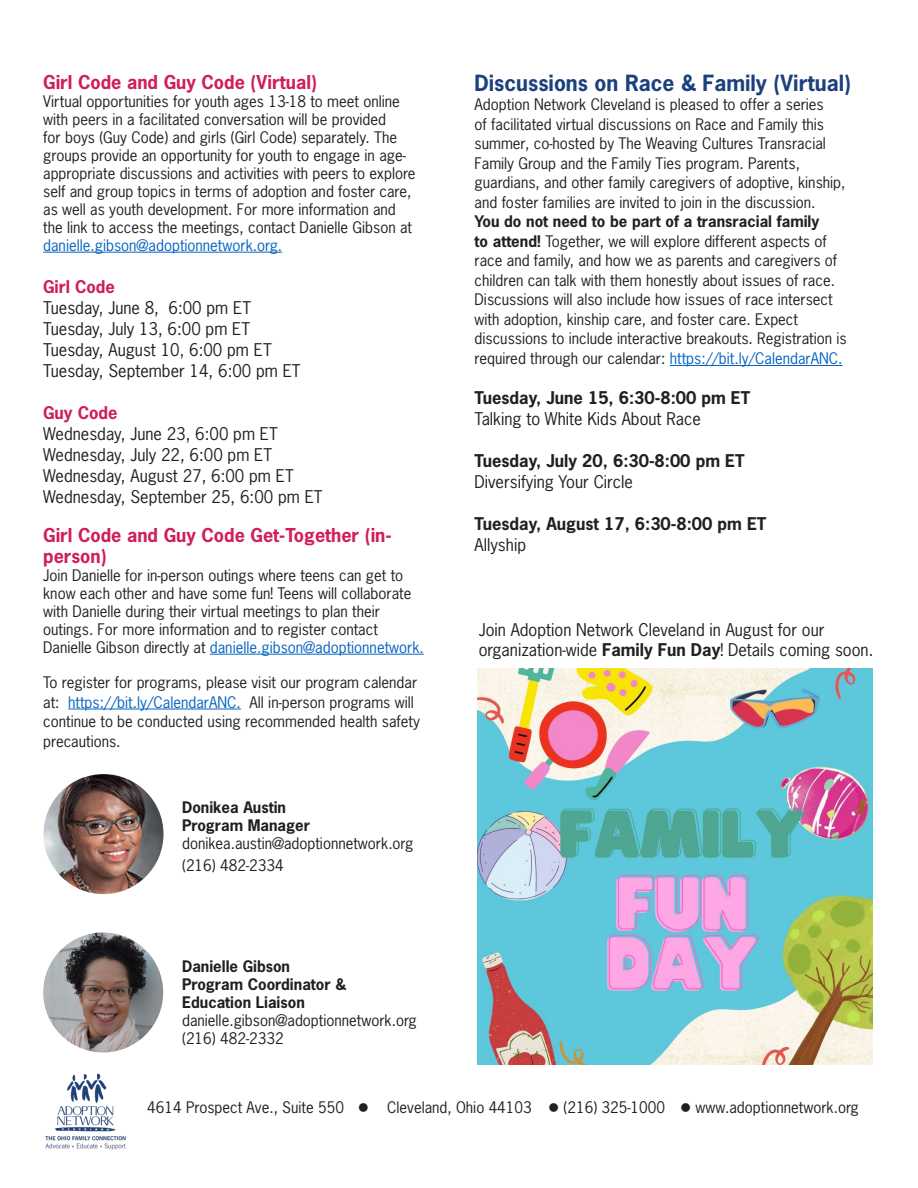
<style>
.page{position:relative;width:918px;height:1188px;background:#fff}
.page>*{position:absolute;margin:0;border:0;box-sizing:border-box;transform-origin:0 0}
.Body_Text-Topic{font:700 21px "News Gothic Std";color:#1c407d}
.Body_Text-Topic-2{font:700 18px/21px "News Gothic Std";color:#d01d5c}
.Body_Text-Topic-3{font:16.5px "News Gothic Std";color:#231f20}
.Body_Text{font:16.5px/19.8px "News Gothic Std";color:#231f20}
.Body_Text-Topic-4{font:700 16.5px "News Gothic Std";color:#231f20}
.Body_Text-Topic-5{font:700 16.5px "News Gothic Std";color:#d01d5c}
.Body_Text-Topic-6{font:15px/19.5px "News Gothic Std";color:#231f20}
.Body_Text-2{font:15px/19.5px "News Gothic Std";color:#231f20}
.Body_Text-3{font:700 15px "News Gothic Std";color:#231f20}
.s1{color:#0563c1}
.s2{font-weight:700}
</style>
<div class="page">
<hr style="left:670px;top:365px;width:173px;height:1px;background:#0563c1">
<hr style="left:43px;top:252px;width:239px;height:1px;background:#0563c1">
<hr style="left:210px;top:654px;width:214px;height:1px;background:#0563c1">
<hr style="left:68px;top:709px;width:173px;height:1px;background:#0563c1">
<img style="left:43px;top:932px;width:120px;height:120px;border-radius:60px">
<img style="left:44px;top:774px;width:120px;height:120px;border-radius:60px">
<img style="left:45px;top:1073px;width:81px;height:77px">
<img style="left:477px;top:669px;width:396px;height:396px">
<p class="Body_Text-Topic-2" style="left:43px;top:71px;width:275px">Girl Code and Guy Code (Virtual)</p>
<p class="Body_Text-Topic-6" style="left:43px;top:92px;width:374px;line-height:18px">Virtual opportunities for youth ages 13-18 to meet online with peers in a facilitated conversation will be provided<br>for boys (Guy Code) and girls (Girl Code) separately. The groups provide an opportunity for youth to engage in age&shy;appropriate discussions and activities with peers to explore self and group topics in terms of adoption and foster care, as well as youth development. For more information and the link to access the meetings, contact Danielle Gibson at <span class="s1">danielle.gibson@adoptionnetwork.org.</span></p>
<p class="Body_Text-Topic-5" style="left:43px;top:276px;width:73px">Girl Code</p>
<p class="Body_Text-Topic-3" style="left:43px;top:297px;width:209px">Tuesday, June 8, 6:00 pm ET</p>
<p class="Body_Text-Topic-3" style="left:43px;top:318px;width:208px">Tuesday, July 13, 6:00 pm ET</p>
<p class="Body_Text-Topic-3" style="left:43px;top:339px;width:230px">Tuesday, August 10, 6:00 pm ET</p>
<p class="Body_Text-Topic-3" style="left:43px;top:360px;width:259px">Tuesday, September 14, 6:00 pm ET</p>
<p class="Body_Text-Topic-5" style="left:43px;top:402px;width:76px">Guy Code</p>
<p class="Body_Text-Topic-3" style="left:43px;top:423px;width:236px">Wednesday, June 23, 6:00 pm ET</p>
<p class="Body_Text-Topic-3" style="left:43px;top:444px;width:230px">Wednesday, July 22, 6:00 pm ET</p>
<p class="Body_Text-Topic-3" style="left:43px;top:465px;width:252px">Wednesday, August 27, 6:00 pm ET</p>
<p class="Body_Text-Topic-3" style="left:43px;top:486px;width:281px">Wednesday, September 25, 6:00 pm ET</p>
<p class="Body_Text-Topic-2" style="left:43px;top:524px;width:350px">Girl Code and Guy Code Get-Together (in&shy;person)</p>
<p class="Body_Text-Topic-6" style="left:43px;top:566px;width:382px;line-height:18px">Join Danielle for in-person outings where teens can get to know each other and have some fun! Teens will collaborate with Danielle during their virtual meetings to plan their outings. For more information and to register contact Danielle Gibson directly at <span class="s1">danielle.gibson@adoptionnetwork.</span></p>
<p class="Body_Text-2" style="left:43px;top:672px;width:378px">To register for programs, please visit our program calendar at: <span class="s1">https://bit.ly/CalendarANC.</span> All in-person programs will continue to be conducted using recommended health safety precautions.</p>
<p class="Body_Text-3" style="left:182px;top:798px;width:105px">Donikea Austin</p>
<p class="Body_Text-3" style="left:182px;top:816px;width:129px">Program Manager</p>
<p class="Body_Text-2" style="left:182px;top:834px;width:233px">donikea.austin@adoptionnetwork.org</p>
<p class="Body_Text-2" style="left:182px;top:855px;width:103px">(216) 482-2334</p>
<p class="Body_Text-3" style="left:182px;top:956px;width:110px">Danielle Gibson</p>
<p class="Body_Text-3" style="left:182px;top:974px;width:165px">Program Coordinator &amp;</p>
<p class="Body_Text-3" style="left:182px;top:992px;width:124px">Education Liaison</p>
<p class="Body_Text-2" style="left:182px;top:1010px;width:236px">danielle.gibson@adoptionnetwork.org</p>
<p class="Body_Text-2" style="left:182px;top:1028px;width:103px">(216) 482-2332</p>
<p class="Body_Text-Topic" style="left:475px;top:69px;width:378px">Discussions on Race &amp; Family (Virtual)</p>
<p class="Body_Text-Topic-6" style="left:475px;top:95px;width:374px">Adoption Network Cleveland is pleased to offer a series<br>of facilitated virtual discussions on Race and Family this summer, co-hosted by The Weaving Cultures Transracial Family Group and the Family Ties program. Parents, guardians, and other family caregivers of adoptive, kinship, and foster families are invited to join in the discussion.<br><span class="s2">You do not need to be part of a transracial family<br>to attend!</span> Together, we will explore different aspects of race and family, and how we as parents and caregivers of children can talk with them honestly about issues of race.<br>Discussions will also include how issues of race intersect with adoption, kinship care, and foster care. Expect discussions to include interactive breakouts. Registration is required through our calendar: <span class="s1">https://bit.ly/CalendarANC.</span></p>
<p class="Body_Text-Topic-4" style="left:475px;top:387px;width:277px">Tuesday, June 15, 6:30-8:00 pm ET</p>
<p class="Body_Text-Topic-3" style="left:475px;top:409px;width:228px">Talking to White Kids About Race</p>
<p class="Body_Text-Topic-4" style="left:475px;top:450px;width:272px">Tuesday, July 20, 6:30-8:00 pm ET</p>
<p class="Body_Text-Topic-3" style="left:475px;top:472px;width:160px">Diversifying Your Circle</p>
<p class="Body_Text-Topic-4" style="left:475px;top:513px;width:293px">Tuesday, August 17, 6:30-8:00 pm ET</p>
<p class="Body_Text-Topic-3" style="left:475px;top:535px;width:53px">Allyship</p>
<p class="Body_Text" style="left:479px;top:620px;width:396px">Join Adoption Network Cleveland in August for our organization-wide <span class="s2">Family Fun Day</span>! Details coming soon.</p>
<p class="Body_Text-Topic-6" style="left:147px;top:1097px;width:713px">4614 Prospect Ave., Suite 550 ● Cleveland, Ohio 44103 ● (216) 325-1000 ● www.adoptionnetwork.org</p>
</div>
